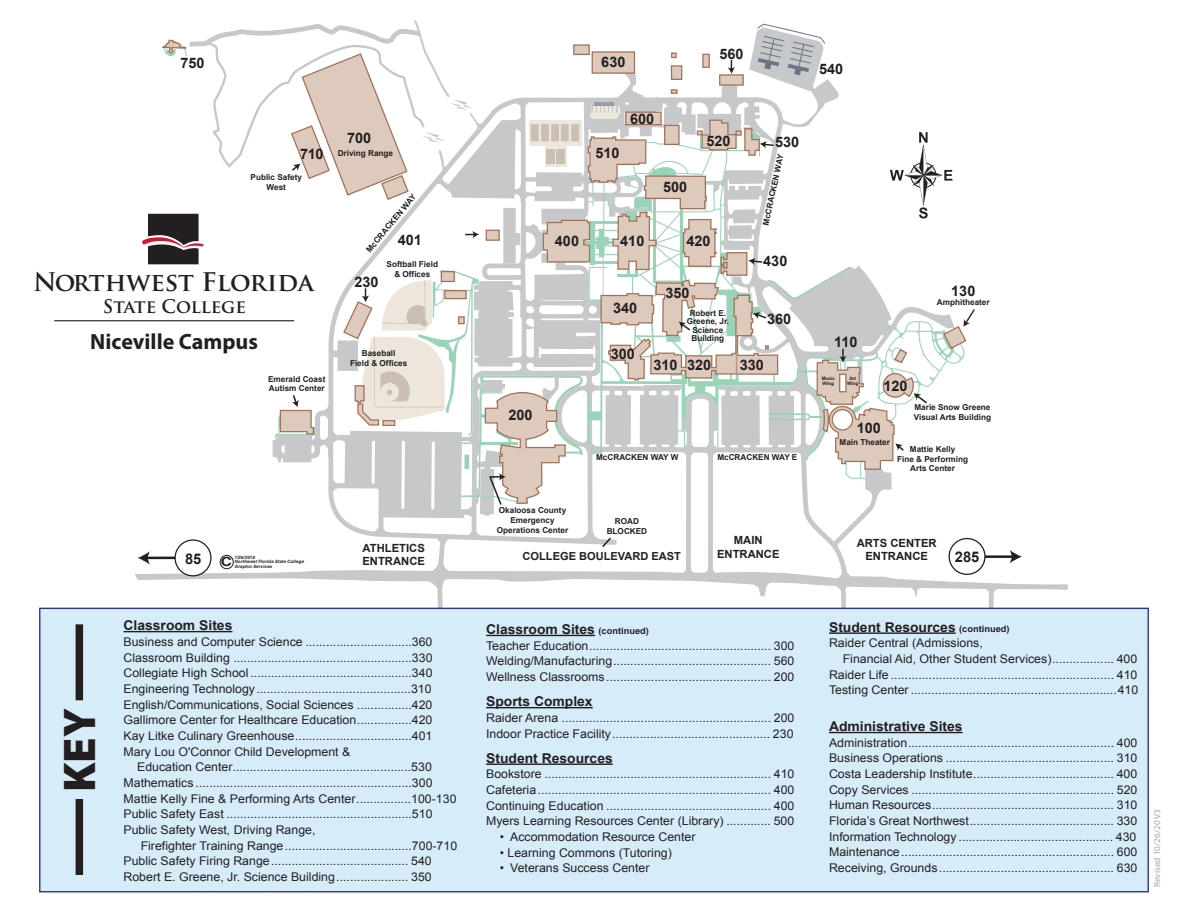
<style>
.page{position:relative;width:1188px;height:918px;background:#fff}
.page>*{position:absolute;margin:0;border:0;box-sizing:border-box;transform-origin:0 0}
.t1{font:900 46.05px "Myriad Pro";color:#231f20}
.t2{font:700 25.05px "Trajan Pro";color:#231f20}
.t3{font:700 22.05px "Myriad Pro";color:#231f20}
.t4{font:700 18.15px "Trajan Pro";color:#231f20}
.t5{font:700 14.7px "Arial";color:#231f20}
.t6{font:700 14.4px "Arial";color:#231f20}
.t7{font:700 13.5px "Arial";color:#231f20}
.t8{font:700 12.6px "Helvetica";color:#231f20;scale:1.21 1}
.t9{font:12px/15.6px "Arial";color:#231f20;text-align:justify}
.t10{font:700 11.25px/13.5px "Arial";color:#231f20;text-align:center}
.t11{font:700 11.1px "Arial";color:#231f20}
.t12{font:9px "Myriad Pro";color:rgb(35 31 32/.4)}
.t13{font:700 8.25px/9.8px "Arial";color:#231f20;text-align:center}
.t14{font:700 4.65px/4.7px "Arial";letter-spacing:-.005em;color:#231f20}
.t15{font:italic 700 4.5px/4.5px "Helvetica";letter-spacing:.02em;color:#231f20}
.s1{font-size:9px}
</style>
<div class="page">
<svg style="left:135px;top:321px;width:933px;height:287px"></svg>
<div style="left:39px;top:608px;width:1110px;height:284px;background:#d6ecf9;border:1px solid #2e3092"></div>
<hr style="left:486px;top:635px;width:109px;height:1px;background:#231f20">
<hr style="left:486px;top:707px;width:107px;height:1px;background:#231f20">
<hr style="left:486px;top:764px;width:127px;height:1px;background:#231f20">
<hr style="left:829px;top:632px;width:127px;height:2px;background:#231f20">
<hr style="left:829px;top:732px;width:134px;height:1px;background:#231f20">
<hr style="left:124px;top:631px;width:108px;height:1px;background:#231f20">
<div style="left:76px;top:624px;width:7px;height:76px;background:#231f20"></div>
<div style="left:76px;top:799px;width:7px;height:76px;background:#231f20"></div>
<hr style="left:54px;top:320px;width:240px;height:1px;background:#231f20">
<hr style="left:963px;top:555px;width:50px;height:3px;background:#231f20">
<svg style="left:1010px;top:550px;width:12px;height:13px"></svg>
<div style="left:949px;top:539px;width:36px;height:35px;background:#fff;border-radius:50%"></div>
<div style="left:949px;top:538px;width:37px;height:37px;border:1px solid #231f20;border-radius:50%"></div>
<hr style="left:146px;top:557px;width:51px;height:2px;background:#231f20">
<svg style="left:138px;top:551px;width:12px;height:14px"></svg>
<div style="left:175px;top:540px;width:36px;height:36px;background:#fff;border-radius:50%"></div>
<div style="left:174px;top:539px;width:38px;height:37px;border:1px solid #231f20;border-radius:50%"></div>
<div style="left:220px;top:555px;width:14px;height:14px;border:1px solid #231f20;border-radius:50%"></div>
<svg style="left:602px;top:538px;width:9px;height:9px"></svg>
<svg style="left:142px;top:20px;width:833px;height:486px"></svg>
<p class="t6" style="left:181px;top:54px;width:26px">750</p>
<p class="t6" style="left:601px;top:53px;width:26px">630</p>
<p class="t6" style="left:719px;top:44px;width:26px">560</p>
<p class="t6" style="left:819px;top:59px;width:26px">540</p>
<p class="t6" style="left:630px;top:109px;width:26px">600</p>
<p class="t6" style="left:300px;top:145px;width:25px">710</p>
<p class="t13" style="left:251px;top:173px;width:53px">Public Safety<br>West</p>
<p class="t6" style="left:347px;top:129px;width:26px">700</p>
<p class="t13" style="left:338px;top:148px;width:57px">Driving Range</p>
<p class="t13" style="left:364px;top:248px;width:74px;rotate:-50deg">McCRACKEN WAY</p>
<p class="t6" style="left:398px;top:231px;width:26px">401</p>
<p class="t6" style="left:596px;top:143px;width:26px">510</p>
<p class="t6" style="left:555px;top:231px;width:26px">400</p>
<p class="t6" style="left:620px;top:232px;width:26px">410</p>
<p class="t6" style="left:663px;top:178px;width:26px">500</p>
<p class="t6" style="left:706px;top:132px;width:26px">520</p>
<p class="t6" style="left:775px;top:133px;width:26px">530</p>
<p class="t13" style="left:761px;top:224px;width:74px;rotate:-78deg">McCRACKEN WAY</p>
<p class="t6" style="left:687px;top:231px;width:26px">420</p>
<h2 class="t2" style="left:33px;top:266px;width:282px">Northwest Florida</h2>
<h3 class="t4" style="left:103px;top:295px;width:145px">State College</h3>
<h3 class="t3" style="left:90px;top:327px;width:169px">Niceville Campus</h3>
<p class="t6" style="left:354px;top:272px;width:26px">230</p>
<p class="t13" style="left:387px;top:259px;width:53px">Softball Field &amp; Offices</p>
<p class="t13" style="left:350px;top:349px;width:59px">Baseball<br>Field &amp; Offices</p>
<p class="t6" style="left:613px;top:298px;width:26px">340</p>
<p class="t6" style="left:611px;top:344px;width:26px">300</p>
<p class="t6" style="left:666px;top:283px;width:26px">350</p>
<p class="t13" style="left:687px;top:309px;width:44px;line-height:8.2px">Robert E.<br>Greene, Jr.<br>Science<br>Building</p>
<p class="t6" style="left:763px;top:251px;width:26px">430</p>
<p class="t6" style="left:767px;top:310px;width:26px">360</p>
<p class="t6" style="left:653px;top:355px;width:59px">310 320</p>
<p class="t6" style="left:740px;top:355px;width:26px">330</p>
<p class="t6" style="left:834px;top:333px;width:25px">110</p>
<p class="t6" style="left:951px;top:281px;width:26px">130</p>
<p class="t13" style="left:937px;top:297px;width:54px">Amphitheater</p>
<p class="t13" style="left:268px;top:374px;width:59px;text-align:left">Emerald Coast<br>Autism Center</p>
<p class="t14" style="left:822px;top:377px;width:15px">Music<br>Wing</p>
<p class="t14" style="left:847px;top:377px;width:13px;text-align:center">Art<br>Wing</p>
<p class="t6" style="left:884px;top:377px;width:26px">120</p>
<p class="t6" style="left:508px;top:405px;width:26px">200</p>
<p class="t13" style="left:596px;top:453px;width:84px">McCRACKEN WAY W</p>
<p class="t13" style="left:717px;top:453px;width:82px">McCRACKEN WAY E</p>
<p class="t13" style="left:914px;top:402px;width:79px;text-align:left">Marie Snow Greene<br>Visual Arts Building</p>
<p class="t13" style="left:897px;top:444px;width:72px">Mattie Kelly<br>Fine &amp; Performing<br>Arts Center</p>
<p class="t6" style="left:857px;top:419px;width:26px">100</p>
<p class="t13" style="left:840px;top:437px;width:52px">Main Theater</p>
<p class="t13" style="left:497px;top:505px;width:73px">Okaloosa County<br>Emergency<br>Operations Center</p>
<p class="t13" style="left:607px;top:517px;width:42px">ROAD<br>BLOCKED</p>
<p class="t10" style="left:362px;top:541px;width:64px;text-align:left">ATHLETICS<br>ENTRANCE</p>
<p class="t10" style="left:717px;top:534px;width:64px">MAIN<br>ENTRANCE</p>
<p class="t10" style="left:857px;top:537px;width:82px">ARTS CENTER<br>ENTRANCE</p>
<p class="t5" style="left:185px;top:549px;width:18px">85</p>
<p class="t8" style="left:221px;top:552px;width:11px">C</p>
<p class="t15" style="left:235px;top:555px;width:71px">7/26/2016<br>Northwest Florida State College</p>
<p class="t5" style="left:955px;top:547px;width:26px">285</p>
<p class="t15" style="left:235px;top:564px;width:39px">Graphic Services</p>
<p class="t11" style="left:523px;top:549px;width:160px">COLLEGE BOULEVARD EAST</p>
<h1 class="t1" style="left:49px;top:792px;width:86px;rotate:-90deg">KEY</h1>
<p class="t7" style="left:124px;top:617px;width:110px">Classroom Sites</p>
<p class="t9" style="left:124px;top:634px;width:311px">Business and Computer Science ...............................360<br>Classroom Building ....................................................330<br>Collegiate High School ...............................................340<br>Engineering Technology.............................................310<br>English/Communications, Social Sciences ................420<br>Gallimore Center for Healthcare Education................420<br>Kay Litke Culinary Greenhouse..................................401<br>Mary Lou O'Connor Child Development &amp;</p>
<p class="t9" style="left:124px;top:759px;width:335px;text-align:left;text-indent:14px">Education Center....................................................530<br>Mathematics ...............................................................300<br>Mattie Kelly Fine &amp; Performing Arts Center................100-130<br>Public Safety East ......................................................510<br>Public Safety West, Driving Range,</p>
<p class="t9" style="left:124px;top:838px;width:335px;text-align:left;text-indent:17px">Firefighter Training Range.....................................700-710<br>Public Safety Firing Range........................................ 540<br>Robert E. Greene, Jr. Science Building..................... 350</p>
<p class="t7" style="left:486px;top:620px;width:164px">Classroom Sites <span class="s1">(continued)</span></p>
<p class="t9" style="left:486px;top:638px;width:310px">Teacher Education..................................................... 300<br>Welding/Manufacturing.............................................. 560<br>Wellness Classrooms................................................ 200</p>
<p class="t7" style="left:486px;top:693px;width:108px">Sports Complex</p>
<p class="t9" style="left:486px;top:710px;width:310px">Raider Arena ............................................................. 200<br>Indoor Practice Facility.............................................. 230</p>
<p class="t7" style="left:486px;top:749px;width:128px">Student Resources</p>
<p class="t9" style="left:486px;top:767px;width:310px">Bookstore .................................................................. 410<br>Cafeteria.................................................................... 400<br>Continuing Education ................................................ 400<br>Myers Learning Resources Center (Library) ............. 500</p>
<p class="t9" style="left:500px;top:829px;width:197px">• Accommodation Resource Center</p>
<p class="t9" style="left:500px;top:845px;width:174px">• Learning Commons (Tutoring)</p>
<p class="t9" style="left:500px;top:861px;width:151px">• Veterans Success Center</p>
<p class="t7" style="left:829px;top:618px;width:182px">Student Resources <span class="s1">(continued)</span></p>
<p class="t9" style="left:829px;top:636px;width:155px">Raider Central (Admissions,</p>
<p class="t9" style="left:843px;top:651px;width:296px">Financial Aid, Other Student Services).................. 400</p>
<p class="t9" style="left:829px;top:667px;width:310px">Raider Life ................................................................. 410</p>
<p class="t9" style="left:829px;top:683px;width:311px">Testing Center ............................................................410</p>
<p class="t7" style="left:829px;top:717px;width:135px">Administrative Sites</p>
<p class="t9" style="left:829px;top:735px;width:310px">Administration............................................................ 400<br>Business Operations ................................................. 310<br>Costa Leadership Institute......................................... 400<br>Copy Services ........................................................... 520<br>Human Resources..................................................... 310<br>Florida’s Great Northwest.......................................... 330<br>Information Technology ............................................. 430<br>Maintenance.............................................................. 600<br>Receiving, Grounds................................................... 630</p>
<p class="t12" style="left:1152px;top:887px;width:80px;rotate:-90deg">Revised 10/26/20 V3</p>
</div>
